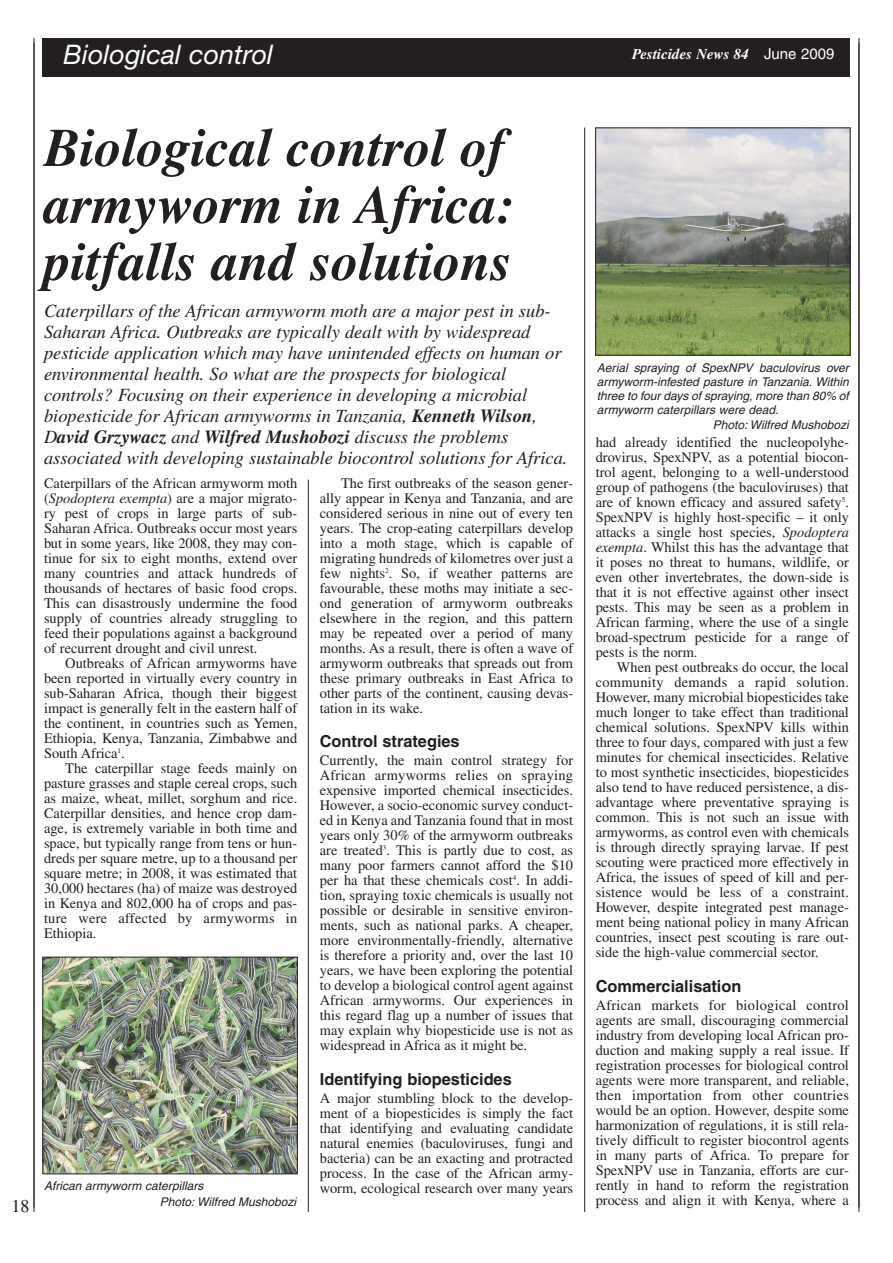
<style>
.page{position:relative;width:893px;height:1263px;background:#fff}
.page>*{position:absolute;margin:0;border:0;box-sizing:border-box;transform-origin:0 0}
.t1{font:italic 700 54px/57px "Times";color:#231f20}
.t2{font:italic 27px "Helvetica Neue CE";color:#fff}
.t3{font:italic 18.6px/21px "Times";color:#231f20}
.t4{font:18px "Times";color:#231f20}
.t5{font:700 16.5px "Helvetica";color:#231f20}
.t6{font:italic 700 15px "Times";color:#fff}
.t7{font:14.55px/15px "Times";color:#231f20;text-align:justify}
.t8{font:italic 12px "Helvetica";color:#231f20}
.s1{font-family:"Helvetica";font-weight:400;font-style:normal}
.s2{font-weight:700}
.s3{font-style:italic}
</style>
<div class="page">
<div style="left:43px;top:43px;width:807px;height:34px;background:#231f20"></div>
<hr style="left:34px;top:43px;width:1px;height:1169px;background:#231f20">
<hr style="left:584px;top:128px;width:1px;height:1084px;background:#231f20">
<hr style="left:859px;top:43px;width:1px;height:1169px;background:#231f20">
<hr style="left:308px;top:479px;width:1px;height:733px;background:#231f20">
<div style="left:43px;top:38px;width:807px;height:34px;background:#231f20"></div>
<hr style="left:34px;top:38px;width:1px;height:1169px;background:#231f20">
<hr style="left:859px;top:38px;width:1px;height:1169px;background:#231f20">
<img style="left:45px;top:959px;width:251px;height:213px">
<div style="left:43px;top:957px;width:255px;height:217px;border:1px solid #231f20"></div>
<img style="left:597px;top:130px;width:251px;height:223px">
<div style="left:595px;top:128px;width:255px;height:227px;border:1px solid #231f20"></div>
<h2 class="t2" style="left:64px;top:44px;width:211px">Biological control</h2>
<p class="t6" style="left:632px;top:49px;width:204px">Pesticides News 84 <span class="s1">June 2009</span></p>
<p class="t4" style="left:12px;top:1200px;width:19px">18</p>
<h1 class="t1" style="left:44px;top:124px;width:472px">Biological control of armyworm in Africa: pitfalls and solutions</h1>
<p class="t3" style="left:44px;top:302px;width:525px">Caterpillars of the African armyworm moth are a major pest in sub-Saharan Africa. Outbreaks are typically dealt with by widespread pesticide application which may have unintended effects on human or environmental health. So what are the prospects for biological controls? Focusing on their experience in developing a microbial biopesticide for African armyworms in Tanzania, <span class="s2">Kenneth Wilson</span>, D<span class="s2">avid Grzywacz</span> and <span class="s2">Wilfred Mushobozi</span> discuss the problems associated with developing sustainable biocontrol solutions for Africa.</p>
<p class="t7" style="left:44px;top:477px;width:255px">Caterpillars of the African armyworm moth (<span class="s3">Spodoptera exempta</span>) are a major migrato&shy;ry pest of crops in large parts of sub-Saharan Africa. Outbreaks occur most years but in some years, like 2008, they may con&shy;tinue for six to eight months, extend over many countries and attack hundreds of thousands of hectares of basic food crops.<br>This can disastrously undermine the food supply of countries already struggling to feed their populations against a background of recurrent drought and civil unrest.</p>
<p class="t7" style="left:44px;top:657px;width:255px;text-indent:21px">Outbreaks of African armyworms have been reported in virtually every country in sub-Saharan Africa, though their biggest impact is generally felt in the eastern half of the continent, in countries such as Yemen, Ethiopia, Kenya, Tanzania, Zimbabwe and South Africa<sup>1</sup>.</p>
<p class="t7" style="left:44px;top:762px;width:255px;text-indent:21px">The caterpillar stage feeds mainly on pasture grasses and staple cereal crops, such as maize, wheat, millet, sorghum and rice.<br>Caterpillar densities, and hence crop dam&shy;age, is extremely variable in both time and space, but typically range from tens or hun&shy;dreds per square metre, up to a thousand per square metre; in 2008, it was estimated that 30,000 hectares (ha) of maize was destroyed in Kenya and 802,000 ha of crops and pas&shy;ture were affected by armyworms in Ethiopia.</p>
<p class="t8" style="left:44px;top:1182px;width:161px">African armyworm caterpillars</p>
<p class="t8" style="left:160px;top:1197px;width:138px">Photo: Wilfred Mushobozi</p>
<p class="t7" style="left:320px;top:477px;width:255px;text-indent:21px">The first outbreaks of the season gener&shy;ally appear in Kenya and Tanzania, and are considered serious in nine out of every ten years. The crop-eating caterpillars develop into a moth stage, which is capable of migrating hundreds of kilometres over just a few nights<sup>2</sup>. So, if weather patterns are favourable, these moths may initiate a sec&shy;ond generation of armyworm outbreaks elsewhere in the region, and this pattern may be repeated over a period of many months. As a result, there is often a wave of armyworm outbreaks that spreads out from these primary outbreaks in East Africa to other parts of the continent, causing devas&shy;tation in its wake.</p>
<p class="t5" style="left:320px;top:735px;width:141px">Control strategies</p>
<p class="t7" style="left:320px;top:754px;width:255px">Currently, the main control strategy for African armyworms relies on spraying expensive imported chemical insecticides.<br>However, a socio-economic survey conduct&shy;ed in Kenya and Tanzania found that in most years only 30% of the armyworm outbreaks are treated<sup>3</sup>. This is partly due to cost, as many poor farmers cannot afford the $10 per ha that these chemicals cost<sup>4</sup>. In addi&shy;tion, spraying toxic chemicals is usually not possible or desirable in sensitive environ&shy;ments, such as national parks. A cheaper, more environmentally-friendly, alternative is therefore a priority and, over the last 10 years, we have been exploring the potential to develop a biological control agent against African armyworms. Our experiences in this regard flag up a number of issues that may explain why biopesticide use is not as widespread in Africa as it might be.</p>
<p class="t5" style="left:320px;top:1073px;width:193px">Identifying biopesticides</p>
<p class="t7" style="left:320px;top:1092px;width:255px">A major stumbling block to the develop&shy;ment of a biopesticides is simply the fact that identifying and evaluating candidate natural enemies (baculoviruses, fungi and bacteria) can be an exacting and protracted process. In the case of the African army&shy;worm, ecological research over many years</p>
<p class="t8" style="left:597px;top:363px;width:254px">Aerial spraying of SpexNPV baculovirus over</p>
<p class="t8" style="left:597px;top:377px;width:254px">armyworm-infested pasture in Tanzania. Within</p>
<p class="t8" style="left:597px;top:391px;width:254px">three to four days of spraying, more than 80% of</p>
<p class="t8" style="left:597px;top:406px;width:183px">armyworm caterpillars were dead.</p>
<p class="t8" style="left:713px;top:420px;width:138px">Photo: Wilfred Mushobozi</p>
<p class="t7" style="left:596px;top:436px;width:255px">had already identified the nucleopolyhe&shy;drovirus, SpexNPV, as a potential biocon&shy;trol agent, belonging to a well-understood group of pathogens (the baculoviruses) that are of known efficacy and assured safety<sup>5</sup>.<br>SpexNPV is highly host-specific – it only attacks a single host species, <span class="s3">Spodoptera exempta</span>. Whilst this has the advantage that it poses no threat to humans, wildlife, or even other invertebrates, the down-side is that it is not effective against other insect pests. This may be seen as a problem in African farming, where the use of a single broad-spectrum pesticide for a range of pests is the norm.</p>
<p class="t7" style="left:596px;top:661px;width:255px;text-indent:21px">When pest outbreaks do occur, the local community demands a rapid solution.<br>However, many microbial biopesticides take much longer to take effect than traditional chemical solutions. SpexNPV kills within three to four days, compared with just a few minutes for chemical insecticides. Relative to most synthetic insecticides, biopesticides also tend to have reduced persistence, a dis&shy;advantage where preventative spraying is common. This is not such an issue with armyworms, as control even with chemicals is through directly spraying larvae. If pest scouting were practiced more effectively in Africa, the issues of speed of kill and per&shy;sistence would be less of a constraint.<br>However, despite integrated pest manage&shy;ment being national policy in many African countries, insect pest scouting is rare out&shy;side the high-value commercial sector.</p>
<p class="t5" style="left:596px;top:980px;width:147px">Commercialisation</p>
<p class="t7" style="left:596px;top:999px;width:255px">African markets for biological control agents are small, discouraging commercial industry from developing local African pro&shy;duction and making supply a real issue. If registration processes for biological control agents were more transparent, and reliable, then importation from other countries would be an option. However, despite some harmonization of regulations, it is still rela&shy;tively difficult to register biocontrol agents in many parts of Africa. To prepare for SpexNPV use in Tanzania, efforts are cur&shy;rently in hand to reform the registration process and align it with Kenya, where a</p>
</div>
